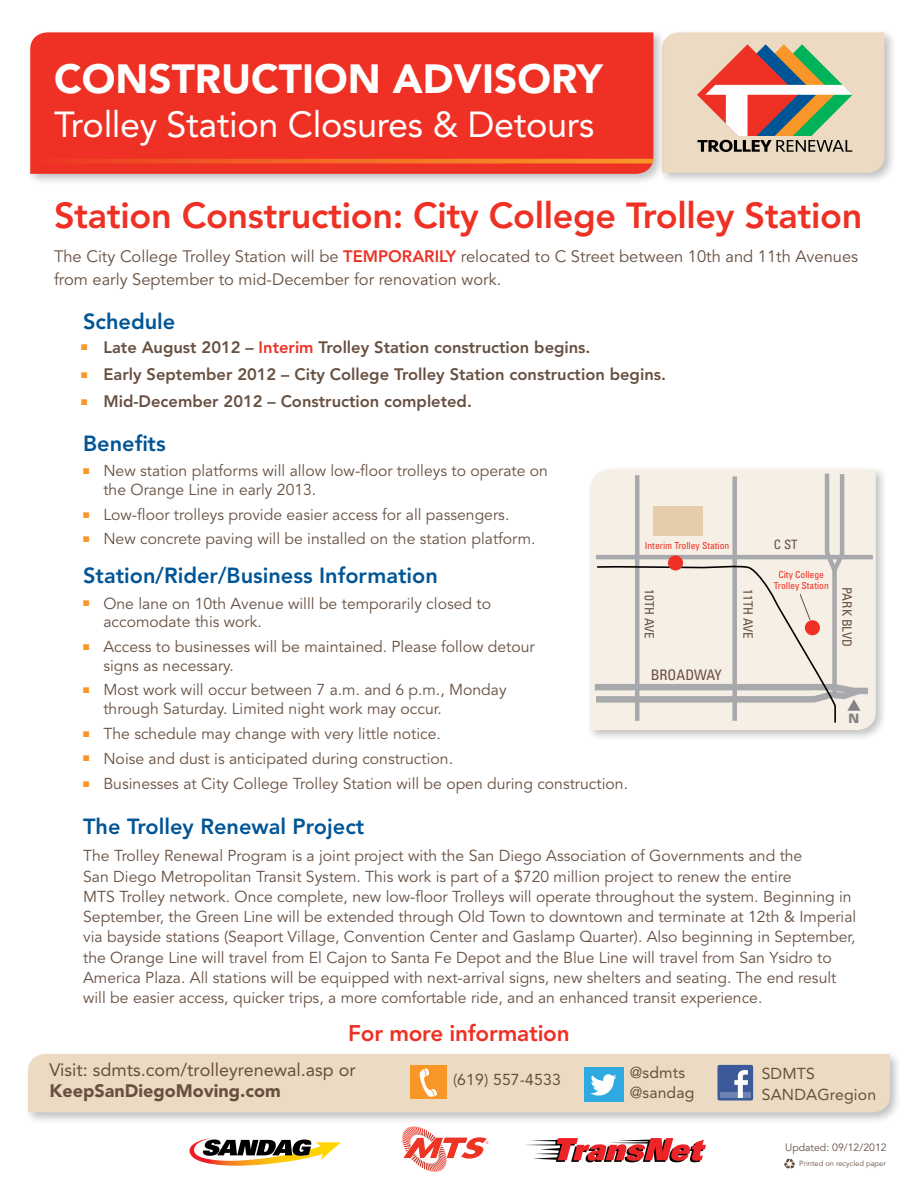
<style>
.page{position:relative;width:918px;height:1188px;background:#fff}
.page>*{position:absolute;margin:0;border:0;box-sizing:border-box;transform-origin:0 0}
.t1{font:900 40.5px "Avenir";color:#fff}
.t2{font:800 36px "Avenir";letter-spacing:-.01em;color:#ee3124}
.t3{font:36px "Avenir";letter-spacing:-.01em;color:#fff}
.t4{font:800 22.5px "Avenir";letter-spacing:-.01em;color:#ee3124}
.t5{font:800 21.75px "Avenir";color:#005596}
.t6{font:18px "Avenir";color:#685041}
.t7{font:900 18px "Avenir";color:#685041}
.t8{font:800 16.5px "Avenir";color:#685041}
.t9{font:16.5px/22.5px "Avenir";color:#685041}
.t10{font:15.75px/20.2px "Avenir";color:#685041}
.t11{font:15.75px/20.5px "Avenir";letter-spacing:.01em;color:#685041}
.t12{font:condensed 14.55px "Univers";color:#685041}
.t13{font:condensed 12.9px "Univers";color:#685041}
.t14{font:900 12.9px "Univers";color:#808285}
.t15{font:10.5px "Avenir";color:#685041}
.t16{font:condensed 9.6px/11.2px "Univers";color:#ee3124;text-align:center}
.t17{font:7.5px "Avenir";color:#685041}
.s1{font-weight:800;color:#ee3124}
.s2{color:#f89728}
.s3{color:#ee3124}
.s4{font-style:inherit}
</style>
<div class="page">
<div style="left:24px;top:1050px;width:878px;height:75px;background:#000;opacity:.25"></div>
<div style="left:28px;top:1054px;width:862px;height:58px;background:#ecdbc2"></div>
<svg style="left:525px;top:1138px;width:181px;height:24px"></svg>
<svg style="left:402px;top:1126px;width:86px;height:46px"></svg>
<svg style="left:190px;top:1138px;width:151px;height:28px"></svg>
<div style="left:584px;top:1067px;width:39px;height:35px;background:#2faae1"></div>
<svg style="left:590px;top:1074px;width:27px;height:22px"></svg>
<div style="left:410px;top:1066px;width:36px;height:33px;background:#f89728"></div>
<svg style="left:420px;top:1068px;width:17px;height:29px"></svg>
<div style="left:717px;top:1065px;width:36px;height:36px;background:#3c5a99;border-radius:2px"></div>
<div style="left:720px;top:1093px;width:31px;height:5px;background:#6d84b3"></div>
<svg style="left:734px;top:1070px;width:14px;height:28px"></svg>
<svg style="left:784px;top:1159px;width:11px;height:10px"></svg>
<div style="left:658px;top:28px;width:239px;height:157px;background:#000;opacity:.25"></div>
<div style="left:26px;top:28px;width:640px;height:158px;background:#000;opacity:.25"></div>
<div style="left:30px;top:32px;width:623px;height:142px;background:#ee3124"></div>
<svg style="left:662px;top:32px;width:223px;height:141px;background:#d1baa3"></svg>
<svg style="left:32px;top:159px;width:621px;height:4px;background:#f26a25"></svg>
<div style="left:587px;top:466px;width:301px;height:277px;background:#000;opacity:.25"></div>
<svg style="left:591px;top:470px;width:285px;height:260px;background:#f3ede3"></svg>
<svg style="left:588px;top:469px;width:286px;height:255px;background:#ebe4db"></svg>
<div style="left:669px;top:556px;width:13px;height:14px;background:#ee3124;border-radius:50%"></div>
<div style="left:668px;top:555px;width:15px;height:15px;border:2px solid #ee3124;border-radius:50%"></div>
<h1 class="t1" style="left:54px;top:55px;width:550px">CONSTRUCTION ADVISORY</h1>
<h2 class="t3" style="left:54px;top:103px;width:542px">Trolley Station Closures &amp; Detours</h2>
<h2 class="t2" style="left:54px;top:195px;width:810px">Station Construction: City College Trolley Station</h2>
<p class="t9" style="left:54px;top:246px;width:806px">The City College Trolley Station will be <span class="s1">TEMPORARILY</span> relocated to C Street between 10th and 11th Avenues from early September to mid-December for renovation work.</p>
<h3 class="t5" style="left:83px;top:308px;width:94px">Schedule</h3>
<p class="t8" style="left:81px;top:337px;width:511px"><span class="s2">■</span> Late August 2012 – <span class="s3">Interim</span> Trolley Station construction begins.</p>
<p class="t8" style="left:81px;top:364px;width:587px"><span class="s2">■</span> Early September 2012 – City College Trolley Station construction begins.</p>
<p class="t8" style="left:81px;top:392px;width:392px"><span class="s2">■</span> Mid-December 2012 – Construction completed.</p>
<h3 class="t5" style="left:83px;top:430px;width:84px">Benefits</h3>
<p class="t10" style="left:103px;top:462px;width:446px;line-height:18.9px;text-indent:-20px"><span class="s2">■</span> New station platforms will allow low-floor trolleys to operate on the Orange Line in early 2013.</p>
<p class="t10" style="left:83px;top:505px;width:428px"><span class="s2">■</span> Low-floor trolleys provide easier access for all passengers.</p>
<p class="t10" style="left:83px;top:529px;width:454px"><span class="s2">■</span> New concrete paving will be installed on the station platform.</p>
<h3 class="t5" style="left:83px;top:562px;width:356px">Station/Rider/Business Information</h3>
<p class="t10" style="left:103px;top:594px;width:389px;line-height:18.9px;text-indent:-20px"><span class="s2">■</span> One lane on 10th Avenue willl be temporarily closed to accomodate this work.</p>
<p class="t10" style="left:103px;top:638px;width:433px;line-height:18.9px;text-indent:-20px"><span class="s2">■</span> Access to businesses will be maintained. Please follow detour signs as necessary.</p>
<p class="t10" style="left:103px;top:681px;width:405px;line-height:18.9px;text-indent:-20px"><span class="s2">■</span> Most work will occur between 7 a.m. and 6 p.m., Monday through Saturday. Limited night work may occur.</p>
<p class="t10" style="left:83px;top:724px;width:359px"><span class="s2">■</span> The schedule may change with very little notice.</p>
<p class="t10" style="left:83px;top:748px;width:371px"><span class="s2">■</span> Noise and dust is anticipated during construction.</p>
<p class="t10" style="left:83px;top:774px;width:546px"><span class="s2">■</span> Businesses at City College Trolley Station will be open during construction.</p>
<h3 class="t5" style="left:83px;top:814px;width:283px">The Trolley Renewal Project</h3>
<p class="t10" style="left:83px;top:846px;width:775px">The Trolley Renewal Program is a joint project with the San Diego Association of Governments and the<br>San Diego Metropolitan Transit System. This work is part of a $720 million project to renew the entire<br>MTS Trolley network. Once complete, new low-floor Trolleys will operate throughout the system. Beginning in September, the Green Line will be extended through Old Town to downtown and terminate at 12th &amp; Imperial via bayside stations (Seaport Village, Convention Center and Gaslamp Quarter). Also beginning in September, the Orange Line will travel from El Cajon to Santa Fe Depot and the Blue Line will travel from San Ysidro to America Plaza. All stations will be equipped with next-arrival signs, new shelters and seating. The end result will be easier access, quicker trips, a more comfortable ride, and an enhanced transit experience.</p>
<p class="t13" style="left:774px;top:537px;width:25px">C ST</p>
<p class="t16" style="left:645px;top:540px;width:86px">Interim Trolley Station</p>
<p class="t16" style="left:774px;top:569px;width:57px">City College<br>Trolley Station</p>
<p class="t13" style="left:658px;top:589px;width:51px;rotate:90deg">10TH AVE</p>
<p class="t13" style="left:756px;top:589px;width:51px;rotate:90deg">11TH AVE</p>
<p class="t13" style="left:855px;top:587px;width:61px;rotate:90deg">PARK BLVD</p>
<p class="t12" style="left:651px;top:666px;width:73px">BROADWAY</p>
<p class="t14" style="left:848px;top:711px;width:12px">N</p>
<h3 class="t4" style="left:348px;top:1020px;width:223px">For more information</h3>
<p class="t6" style="left:50px;top:1060px;width:308px">Visit: sdmts.com/trolleyrenewal.asp or</p>
<p class="t7" style="left:50px;top:1079px;width:233px">KeepSanDiegoMoving.com</p>
<p class="t11" style="left:453px;top:1070px;width:109px"><span class="s4">(</span>619) 557-4533</p>
<p class="t11" style="left:630px;top:1062px;width:66px">@sdmts @sandag</p>
<p class="t11" style="left:762px;top:1063px;width:116px;line-height:21px">SDMTS<br>SANDAGregion</p>
<p class="t15" style="left:785px;top:1141px;width:103px">Updated: 09/12/2012</p>
<p class="t17" style="left:799px;top:1159px;width:88px">Printed on recycled paper</p>
</div>
